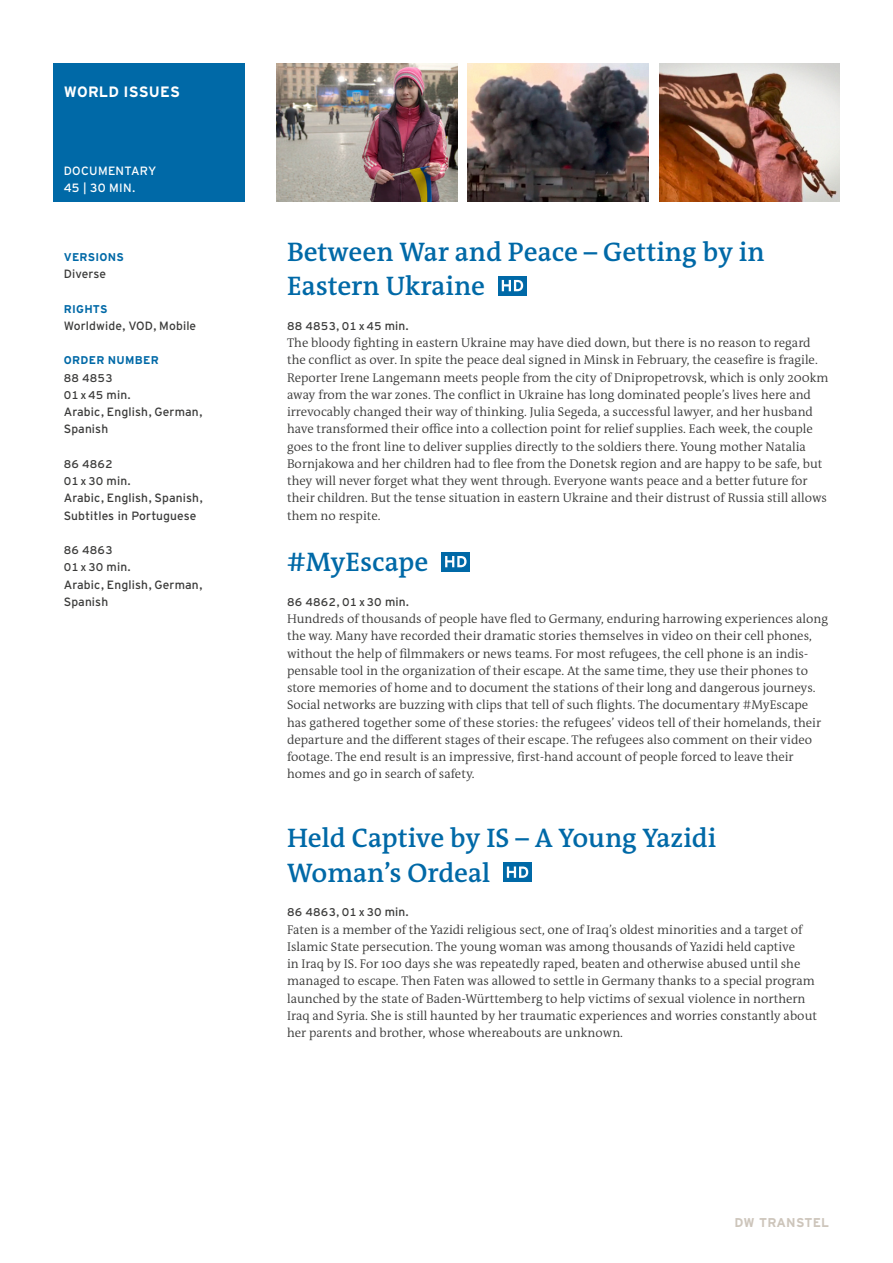
<style>
.page{position:relative;width:893px;height:1263px;background:#fff}
.page>*{position:absolute;margin:0;border:0;box-sizing:border-box;transform-origin:0 0}
.Headline_E{font:600 27px "DW The Antiqua B W6";color:#0069a7}
.Titel_Kategorie{font:700 15px "Interstate DW";letter-spacing:.01em;color:#fff}
.Copy_E{font:300 12.75px/17.2px "DW The Antiqua B W4";color:#3b3b3a}
.t1{font:700 12.75px "Interstate DW Line";letter-spacing:.02em;color:#cdc5bb}
.Bestellnummer_Inhalt{font:12px/17.2px "Interstate DW";letter-spacing:.01em;color:#3b3b3a}
.Bestellinfo{font:12px "Interstate DW";letter-spacing:.01em;color:#3b3b3a}
.Titel_Sendeformat{font:12px "Interstate DW";letter-spacing:.02em;color:#fff}
.Sub_E{font:11.25px/17.2px "Interstate DW Line";letter-spacing:.01em;color:#3b3b3a}
.Sub_Versal_E{font:700 11.25px "Interstate DW";letter-spacing:.025em;color:#0069a7}
.Bestellnummer_Inhalt-2{font:11.25px/17.2px "Interstate DW Line";letter-spacing:.01em;color:#3b3b3a}
.s1{font-size:12px}
</style>
<div class="page">
<div style="left:53px;top:64px;width:191px;height:138px;background:#0069a7"></div>
<img style="left:276px;top:64px;width:181px;height:138px">
<img style="left:468px;top:64px;width:180px;height:138px">
<img style="left:659px;top:64px;width:181px;height:138px">
<div style="left:498px;top:276px;width:29px;height:19px;background:#0069a7"></div>
<svg style="left:502px;top:280px;width:21px;height:11px"></svg>
<div style="left:441px;top:552px;width:29px;height:19px;background:#0069a7"></div>
<svg style="left:445px;top:556px;width:22px;height:11px"></svg>
<div style="left:503px;top:862px;width:29px;height:20px;background:#0069a7"></div>
<svg style="left:507px;top:866px;width:21px;height:12px"></svg>
<p class="Titel_Kategorie" style="left:64px;top:83px;width:118px">WORLD ISSUES</p>
<p class="Titel_Sendeformat" style="left:64px;top:164px;width:94px">DOCUMENTARY</p>
<p class="Titel_Sendeformat" style="left:64px;top:181px;width:73px">45 | 30 MIN.</p>
<p class="Sub_Versal_E" style="left:64px;top:251px;width:62px">VERSIONS</p>
<p class="Bestellinfo" style="left:64px;top:267px;width:44px">Diverse</p>
<p class="Sub_Versal_E" style="left:64px;top:302px;width:45px">RIGHTS</p>
<p class="Bestellinfo" style="left:64px;top:319px;width:134px">Worldwide, VOD, Mobile</p>
<p class="Sub_Versal_E" style="left:64px;top:354px;width:97px">ORDER NUMBER</p>
<p class="Bestellnummer_Inhalt-2" style="left:64px;top:369px;width:68px">88 4853<br>01x45 <span class="s1">min.</span></p>
<p class="Bestellnummer_Inhalt" style="left:64px;top:403px;width:140px">Arabic, English, German,</p>
<p class="Bestellinfo" style="left:64px;top:422px;width:46px">Spanish</p>
<p class="Sub_E" style="left:64px;top:455px;width:68px">86 4862<br>01x30 <span class="s1">min.</span></p>
<p class="Bestellnummer_Inhalt" style="left:64px;top:489px;width:140px">Arabic, English, Spanish,<br>Subtitles in Portuguese</p>
<p class="Sub_E" style="left:64px;top:541px;width:68px">86 4863<br>01x30 <span class="s1">min.</span></p>
<p class="Bestellnummer_Inhalt" style="left:64px;top:576px;width:140px">Arabic, English, German,</p>
<p class="Bestellinfo" style="left:64px;top:595px;width:46px">Spanish</p>
<p class="Headline_E" style="left:287px;top:234px;width:479px">Between War and Peace – Getting by in</p>
<p class="Headline_E" style="left:287px;top:269px;width:200px">Eastern Ukraine</p>
<p class="Sub_E" style="left:287px;top:317px;width:123px">88 4853, 01x45 <span class="s1">min.</span></p>
<p class="Copy_E" style="left:287px;top:334px;width:543px">The bloody fighting in eastern Ukraine may have died down, but there is no reason to regard the conflict as over. In spite the peace deal signed in Minsk in February, the ceasefire is fragile.<br>Reporter Irene Langemann meets people from the city of Dnipropetrovsk, which is only 200km away from the war zones. The conflict in Ukraine has long dominated people’s lives here and irrevocably changed their way of thinking. Julia Segeda, a successful lawyer, and her husband have transformed their office into a collection point for relief supplies. Each week, the couple goes to the front line to deliver supplies directly to the soldiers there. Young mother Natalia Bornjakowa and her children had to flee from the Donetsk region and are happy to be safe, but they will never forget what they went through. Everyone wants peace and a better future for their children. But the tense situation in eastern Ukraine and their distrust of Russia still allows them no respite.</p>
<p class="Headline_E" style="left:287px;top:545px;width:143px">#MyEscape</p>
<p class="Sub_E" style="left:287px;top:593px;width:123px">86 4862, 01x30 <span class="s1">min.</span></p>
<p class="Copy_E" style="left:287px;top:610px;width:543px">Hundreds of thousands of people have fled to Germany, enduring harrowing experiences along the way. Many have recorded their dramatic stories themselves in video on their cell phones, without the help of filmmakers or news teams. For most refugees, the cell phone is an indis&shy;pensable tool in the organization of their escape. At the same time, they use their phones to store memories of home and to document the stations of their long and dangerous journeys.<br>Social networks are buzzing with clips that tell of such flights. The documentary #MyEscape has gathered together some of these stories: the refugees’ videos tell of their homelands, their departure and the different stages of their escape. The refugees also comment on their video footage. The end result is an impressive, first-hand account of people forced to leave their homes and go in search of safety.</p>
<p class="Headline_E" style="left:287px;top:821px;width:431px">Held Captive by IS – A Young Yazidi</p>
<p class="Headline_E" style="left:287px;top:855px;width:205px">Woman’s Ordeal</p>
<p class="Sub_E" style="left:287px;top:904px;width:123px">86 4863, 01x30 <span class="s1">min.</span></p>
<p class="Copy_E" style="left:287px;top:921px;width:532px">Faten is a member of the Yazidi religious sect, one of Iraq’s oldest minorities and a target of Islamic State persecution. The young woman was among thousands of Yazidi held captive<br>in Iraq by IS. For 100 days she was repeatedly raped, beaten and otherwise abused until she managed to escape. Then Faten was allowed to settle in Germany thanks to a special program launched by the state of Baden-Württemberg to help victims of sexual violence in northern Iraq and Syria. She is still haunted by her traumatic experiences and worries constantly about her parents and brother, whose whereabouts are unknown.</p>
<p class="t1" style="left:735px;top:1215px;width:96px">DW TRANSTEL</p>
</div>
